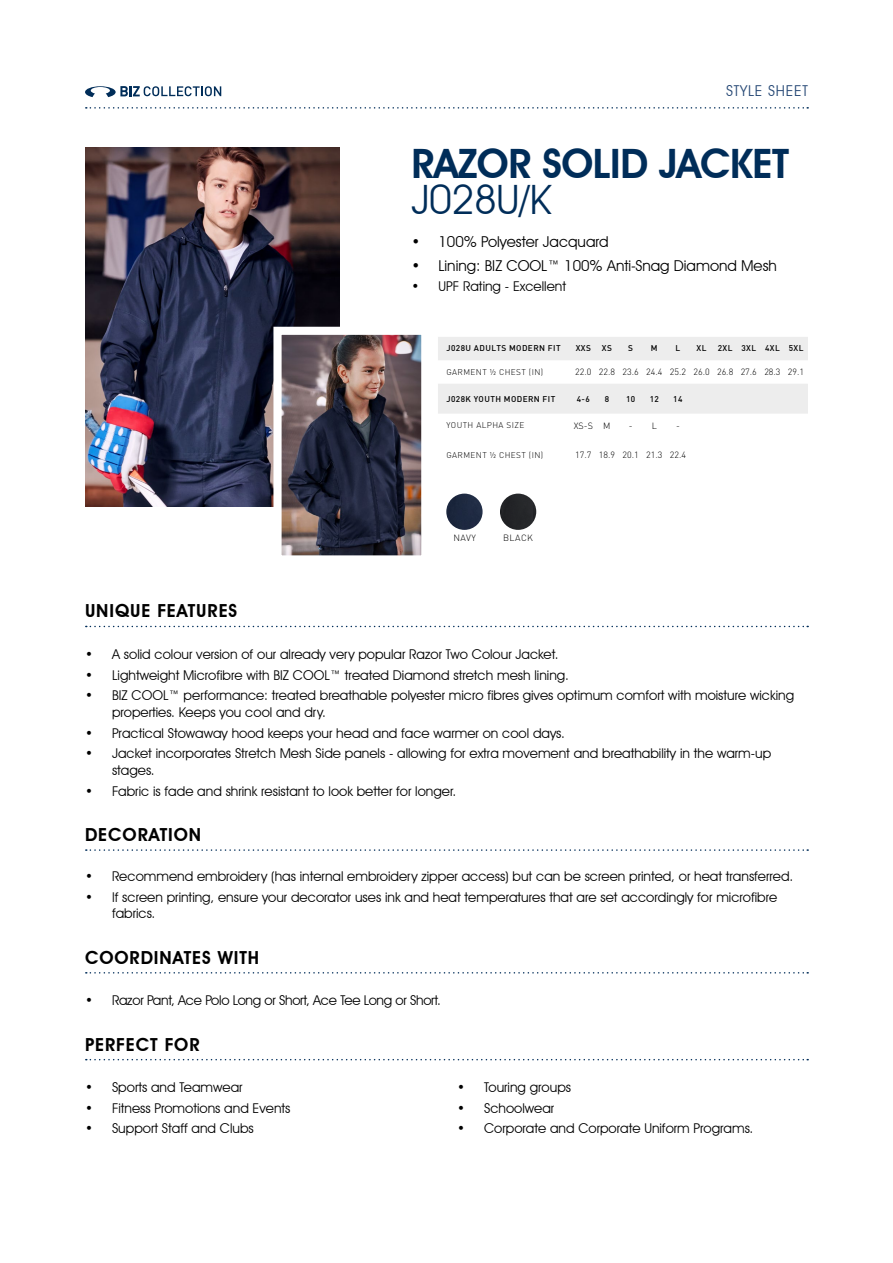
<style>
.page{position:relative;width:893px;height:1263px;background:#fff}
.page>*{position:absolute;margin:0;border:0;box-sizing:border-box;transform-origin:0 0}
.t1{font:600 40.5px "Avant Garde IT Cby BT";letter-spacing:-.01em;color:#002d59}
.t2{font:40.5px "Avant Garde IT Cby BT";letter-spacing:-.01em;color:#002d59}
.t3{font:600 18px "Avant Garde IT Cby BT";letter-spacing:.05em;color:#000}
.t4{font:15px "Avant Garde IT Cby BT";color:#000}
.t5{font:15px "Avant Garde IT Cby BT";letter-spacing:.05em;color:#264875}
.t6{font:13.5px/16.5px "Avant Garde IT Cby BT";color:#000}
.t7{font:13.5px "Avant Garde IT Cby BT";letter-spacing:-.02em;color:#000}
.t8{font:300 9px "DIN";color:#000}
.t9{font:500 8.25px "DIN";letter-spacing:.05em;color:#000}
.t10{font:300 8.25px "DIN";letter-spacing:.05em;color:#000}
</style>
<div class="page">
<img style="left:446px;top:494px;width:37px;height:36px;border-radius:18px">
<img style="left:500px;top:494px;width:36px;height:36px;border-radius:18px">
<svg style="left:86px;top:107px;width:722px;height:2px"></svg>
<svg style="left:86px;top:626px;width:722px;height:1px"></svg>
<svg style="left:86px;top:849px;width:722px;height:2px"></svg>
<svg style="left:86px;top:972px;width:722px;height:1px"></svg>
<svg style="left:85px;top:86px;width:136px;height:11px"></svg>
<img style="left:85px;top:147px;width:254px;height:359px">
<svg style="left:86px;top:1059px;width:722px;height:1px"></svg>
<svg style="left:438px;top:337px;width:370px;height:77px"></svg>
<img style="left:282px;top:336px;width:138px;height:218px">
<div style="left:273px;top:327px;width:156px;height:236px;border:8px solid #fff"></div>
<p class="t5" style="left:726px;top:82px;width:83px">STYLE SHEET</p>
<h1 class="t1" style="left:411px;top:139px;width:379px">RAZOR SOLID JACKET</h1>
<h1 class="t2" style="left:411px;top:175px;width:142px">J028U/K</h1>
<p class="t4" style="left:411px;top:232px;width:199px">• 100% Polyester Jacquard</p>
<p class="t4" style="left:411px;top:256px;width:367px">• Lining: BIZ COOL™ 100% Anti-Snag Diamond Mesh</p>
<p class="t6" style="left:411px;top:278px;width:156px">• UPF Rating - Excellent</p>
<p class="t9" style="left:446px;top:343px;width:116px">J028U ADULTS MODERN FIT</p>
<p class="t9" style="left:576px;top:343px;width:17px">XXS</p>
<p class="t9" style="left:602px;top:343px;width:12px">XS</p>
<p class="t9" style="left:628px;top:343px;width:6px">S</p>
<p class="t9" style="left:651px;top:343px;width:8px">M</p>
<p class="t9" style="left:676px;top:343px;width:6px">L</p>
<p class="t9" style="left:697px;top:343px;width:11px">XL</p>
<p class="t9" style="left:718px;top:343px;width:87px">2XL 3XL 4XL 5XL</p>
<p class="t10" style="left:446px;top:367px;width:98px">GARMENT ½ CHEST (IN)</p>
<p class="t8" style="left:575px;top:366px;width:230px">22.0 22.8 23.6 24.4 25.2 26.0 26.8 27.6 28.3 29.1</p>
<p class="t9" style="left:446px;top:393px;width:110px">J028K YOUTH MODERN FIT</p>
<p class="t9" style="left:577px;top:393px;width:15px">4-6</p>
<p class="t9" style="left:605px;top:393px;width:6px">8</p>
<p class="t9" style="left:626px;top:393px;width:11px">10</p>
<p class="t9" style="left:650px;top:393px;width:11px">12</p>
<p class="t9" style="left:673px;top:393px;width:11px">14</p>
<p class="t10" style="left:446px;top:420px;width:79px">YOUTH ALPHA SIZE</p>
<p class="t8" style="left:574px;top:420px;width:38px">XS-S M</p>
<p class="t8" style="left:629px;top:420px;width:30px">- L</p>
<p class="t8" style="left:676px;top:420px;width:5px">-</p>
<p class="t10" style="left:446px;top:450px;width:98px">GARMENT ½ CHEST (IN)</p>
<p class="t8" style="left:575px;top:450px;width:112px">17.7 18.9 20.1 21.3 22.4</p>
<h2 class="t3" style="left:85px;top:600px;width:154px">UNIQUE FEATURES</h2>
<p class="t8" style="left:453px;top:532px;width:24px">NAVY</p>
<p class="t8" style="left:503px;top:532px;width:31px">BLACK</p>
<p class="t6" style="left:85px;top:646px;width:475px">• A solid colour version of our already very popular Razor Two Colour Jacket.</p>
<p class="t6" style="left:85px;top:666px;width:485px">• Lightweight Microfibre with BIZ COOL™ treated Diamond stretch mesh lining.</p>
<p class="t6" style="left:112px;top:687px;width:684px;text-indent:-27px">• BIZ COOL™ performance: treated breathable polyester micro fibres gives optimum comfort with moisture wicking properties. Keeps you cool and dry.</p>
<p class="t6" style="left:85px;top:724px;width:481px">• Practical Stowaway hood keeps your head and face warmer on cool days.</p>
<p class="t6" style="left:112px;top:745px;width:661px;text-indent:-27px">• Jacket incorporates Stretch Mesh Side panels - allowing for extra movement and breathability in the warm-up stages.</p>
<p class="t6" style="left:85px;top:782px;width:373px">• Fabric is fade and shrink resistant to look better for longer.</p>
<h2 class="t3" style="left:85px;top:824px;width:118px">DECORATION</h2>
<p class="t6" style="left:85px;top:868px;width:710px">• Recommend embroidery (has internal embroidery zipper access) but can be screen printed, or heat transferred.</p>
<p class="t6" style="left:112px;top:888px;width:667px;text-indent:-27px">• If screen printing, ensure your decorator uses ink and heat temperatures that are set accordingly for microfibre fabrics.</p>
<h2 class="t3" style="left:85px;top:946px;width:175px">COORDINATES WITH</h2>
<p class="t7" style="left:85px;top:992px;width:357px">• Razor Pant, Ace Polo Long or Short, Ace Tee Long or Short.</p>
<h2 class="t3" style="left:85px;top:1033px;width:116px">PERFECT FOR</h2>
<p class="t6" style="left:85px;top:1079px;width:159px">• Sports and Teamwear</p>
<p class="t6" style="left:85px;top:1099px;width:207px">• Fitness Promotions and Events</p>
<p class="t6" style="left:85px;top:1120px;width:170px">• Support Staff and Clubs</p>
<p class="t6" style="left:457px;top:1079px;width:115px">• Touring groups</p>
<p class="t6" style="left:457px;top:1099px;width:99px">• Schoolwear</p>
<p class="t6" style="left:457px;top:1120px;width:298px">• Corporate and Corporate Uniform Programs.</p>
</div>
